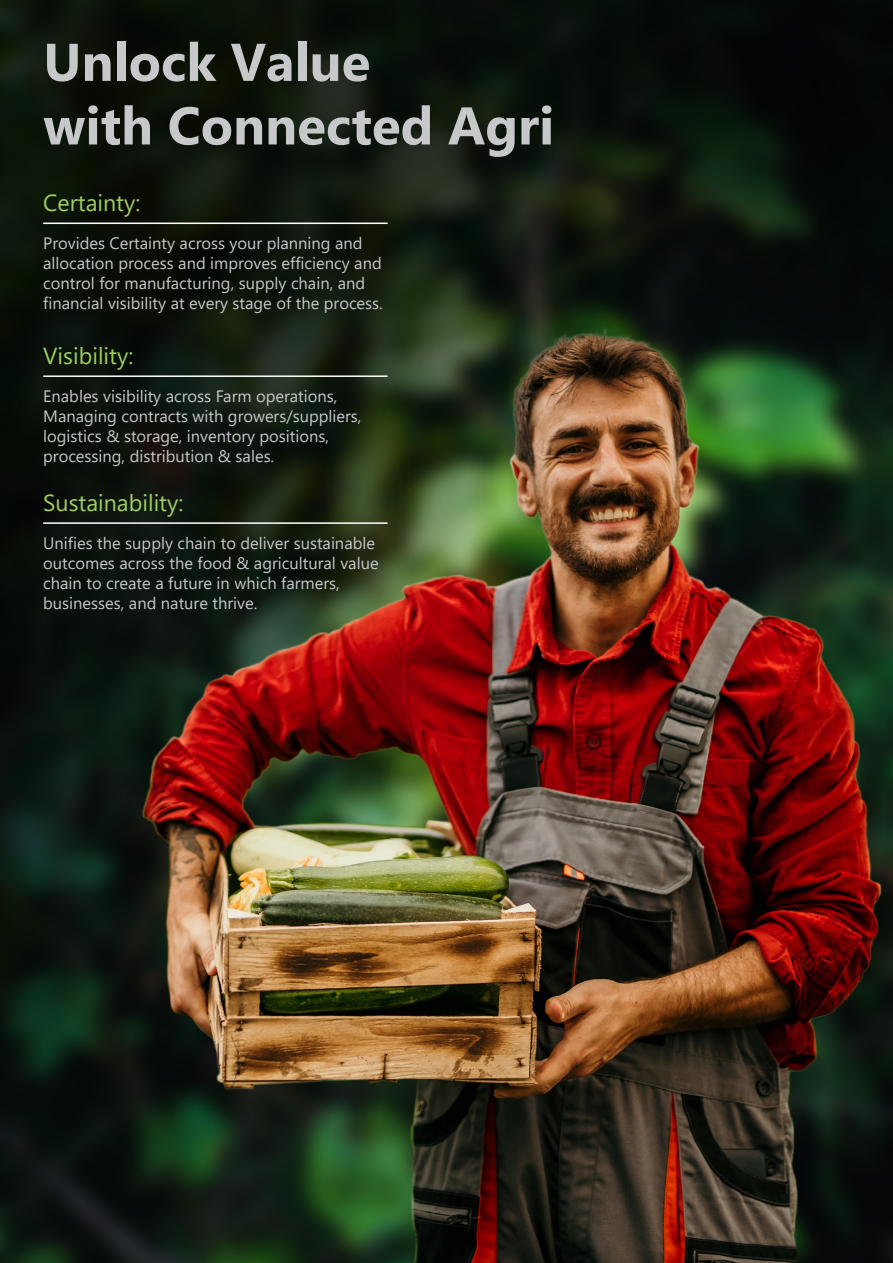
<style>
.page{position:relative;width:893px;height:1263px;background:#fff}
.page>*{position:absolute;margin:0;border:0;box-sizing:border-box;transform-origin:0 0}
.t1{font:700 52.95px/63.6px "Segoe UI";color:#c7c8ca}
.t2{font:23.25px "Segoe UI";color:#9fce5f}
.t3{font:16.5px/19.8px "Segoe UI";color:#c7c8ca}
</style>
<div class="page">
<img style="left:0;top:0;width:893px;height:1263px">
<hr style="left:43px;top:223px;width:345px;height:1px;background:#fff">
<hr style="left:43px;top:375px;width:345px;height:2px;background:#fff">
<hr style="left:43px;top:522px;width:345px;height:2px;background:#fff">
<h1 class="t1" style="left:43px;top:26px;width:512px">Unlock Value<br>with Connected Agri</h1>
<h2 class="t2" style="left:43px;top:181px;width:99px">Certainty:</h2>
<p class="t3" style="left:43px;top:232px;width:341px">Provides Certainty across your planning and allocation process and improves efficiency and control for manufacturing, supply chain, and financial visibility at every stage of the process.</p>
<h2 class="t2" style="left:43px;top:334px;width:92px">Visibility:</h2>
<p class="t3" style="left:43px;top:385px;width:320px">Enables visibility across Farm operations, Managing contracts with growers/suppliers, logistics &amp; storage, inventory positions, processing, distribution &amp; sales.</p>
<h2 class="t2" style="left:43px;top:480px;width:142px">Sustainability:</h2>
<p class="t3" style="left:43px;top:532px;width:337px">Unifies the supply chain to deliver sustainable outcomes across the food &amp; agricultural value chain to create a future in which farmers, businesses, and nature thrive.</p>
</div>
